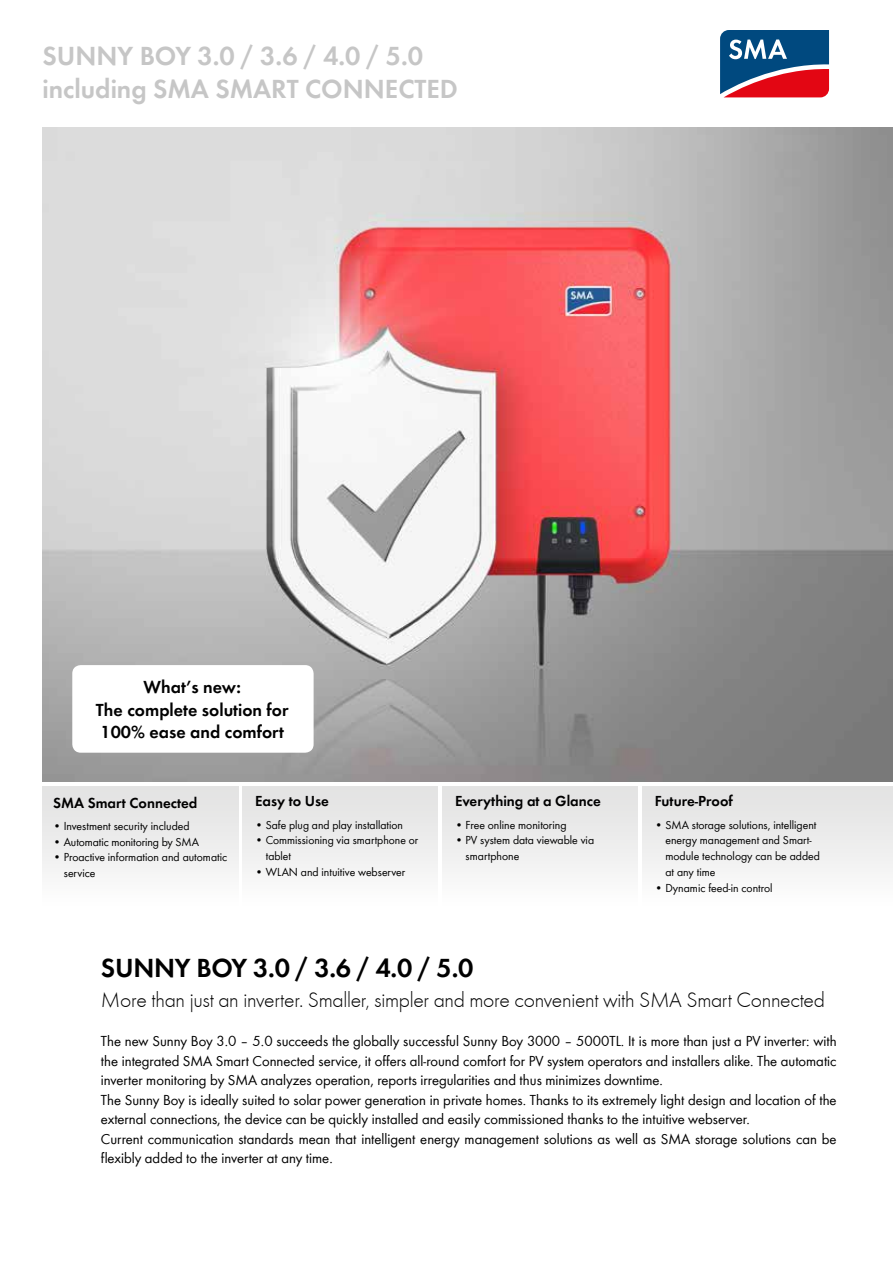
<style>
.page{position:relative;width:893px;height:1263px;background:#fff}
.page>*{position:absolute;margin:0;border:0;box-sizing:border-box;transform-origin:0 0}
.t1{font:600 27px/33px "SMA Futura Global";color:#c6c6c6}
.t2{font:600 27px "SMA Futura Global";letter-spacing:-.01em;color:#000}
.t3{font:300 21.75px "SMA Futura Global";letter-spacing:-.015em;color:#000}
.t4{font:600 18px/22.5px "SMA Futura Global";color:#000;text-align:center}
.t5{font:15px/19.5px "SMA Futura Global";color:#000}
.t6{font:600 15px "SMA Futura Global";color:#000}
.t7{font:12px/15.8px "SMA Futura Global";color:#000}
</style>
<div class="page">
<img style="left:43px;top:128px;width:850px;height:654px">
<svg style="left:720px;top:30px;width:110px;height:68px"></svg>
<div style="left:43px;top:787px;width:195px;height:119px;background:linear-gradient(to bottom,#e1e1e1,#fdfdfd)"></div>
<div style="left:242px;top:787px;width:196px;height:119px;background:linear-gradient(to bottom,#e1e1e1,#fdfdfd)"></div>
<div style="left:442px;top:787px;width:196px;height:119px;background:linear-gradient(to bottom,#e1e1e1,#fdfdfd)"></div>
<div style="left:642px;top:787px;width:251px;height:119px;background:linear-gradient(to bottom,#e1e1e1,#fdfdfd)"></div>
<div style="left:72px;top:665px;width:242px;height:88px;background:#fff;border-radius:9px"></div>
<h1 class="t1" style="left:43px;top:39px;width:382px;text-indent:97px">Boy 3.0 / 3.6 / 4.0 / 5.0 including Sma Smart Conn</h1>
<h1 class="t1" style="left:43px;top:39px;width:34px">Sunny</h1>
<h1 class="t1" style="left:385px;top:72px;width:75px">ected</h1>
<p class="t4" style="left:96px;top:676px;width:194px">What’s new:<br>The complete solution for<br>100% ease and comfort</p>
<p class="t6" style="left:53px;top:794px;width:146px">SMA Smart Connected</p>
<p class="t7" style="left:53px;top:818px;width:138px">• Investment security included</p>
<p class="t7" style="left:53px;top:833px;width:147px">• Automatic monitoring by SMA</p>
<p class="t7" style="left:64px;top:849px;width:165px;text-indent:-11px">• Proactive information and automatic service</p>
<p class="t6" style="left:255px;top:792px;width:75px">Easy to Use</p>
<p class="t7" style="left:255px;top:816px;width:149px">• Safe plug and play installation</p>
<p class="t7" style="left:266px;top:832px;width:154px;text-indent:-11px">• Commissioning via smartphone or tablet</p>
<p class="t7" style="left:255px;top:864px;width:152px">• WLAN and intuitive webserver</p>
<p class="t6" style="left:455px;top:792px;width:147px">Everything at a Glance</p>
<p class="t7" style="left:455px;top:816px;width:113px">• Free online monitoring</p>
<p class="t7" style="left:466px;top:832px;width:130px;text-indent:-11px">• PV system data viewable via smartphone</p>
<p class="t6" style="left:655px;top:792px;width:80px">Future-Proof</p>
<p class="t7" style="left:665px;top:816px;width:156px;text-indent:-11px">• SMA storage solutions, intelligent energy management and Smart&shy;module technology can be added at any time</p>
<p class="t7" style="left:655px;top:879px;width:119px">• Dynamic feed-in control</p>
<h1 class="t2" style="left:101px;top:952px;width:374px">SUNNY BOY 3.0 / 3.6 / 4.0 / 5.0</h1>
<h2 class="t3" style="left:101px;top:987px;width:725px">More than just an inverter. Smaller, simpler and more convenient with SMA Smart Connected</h2>
<p class="t5" style="left:101px;top:1031px;width:737px">The new Sunny Boy 3.0 – 5.0 succeeds the globally successful Sunny Boy 3000 – 5000TL. It is more than just a PV inverter: with the integrated SMA Smart Connected service, it offers all-round comfort for PV system operators and installers alike. The automatic inverter monitoring by SMA analyzes operation, reports irregularities and thus minimizes downtime.<br>The Sunny Boy is ideally suited to solar power generation in private homes. Thanks to its extremely light design and location of the external connections, the device can be quickly installed and easily commissioned thanks to the intuitive webserver.<br>Current communication standards mean that intelligent energy management solutions as well as SMA storage solutions can be flexibly added to the inverter at any time.</p>
</div>
